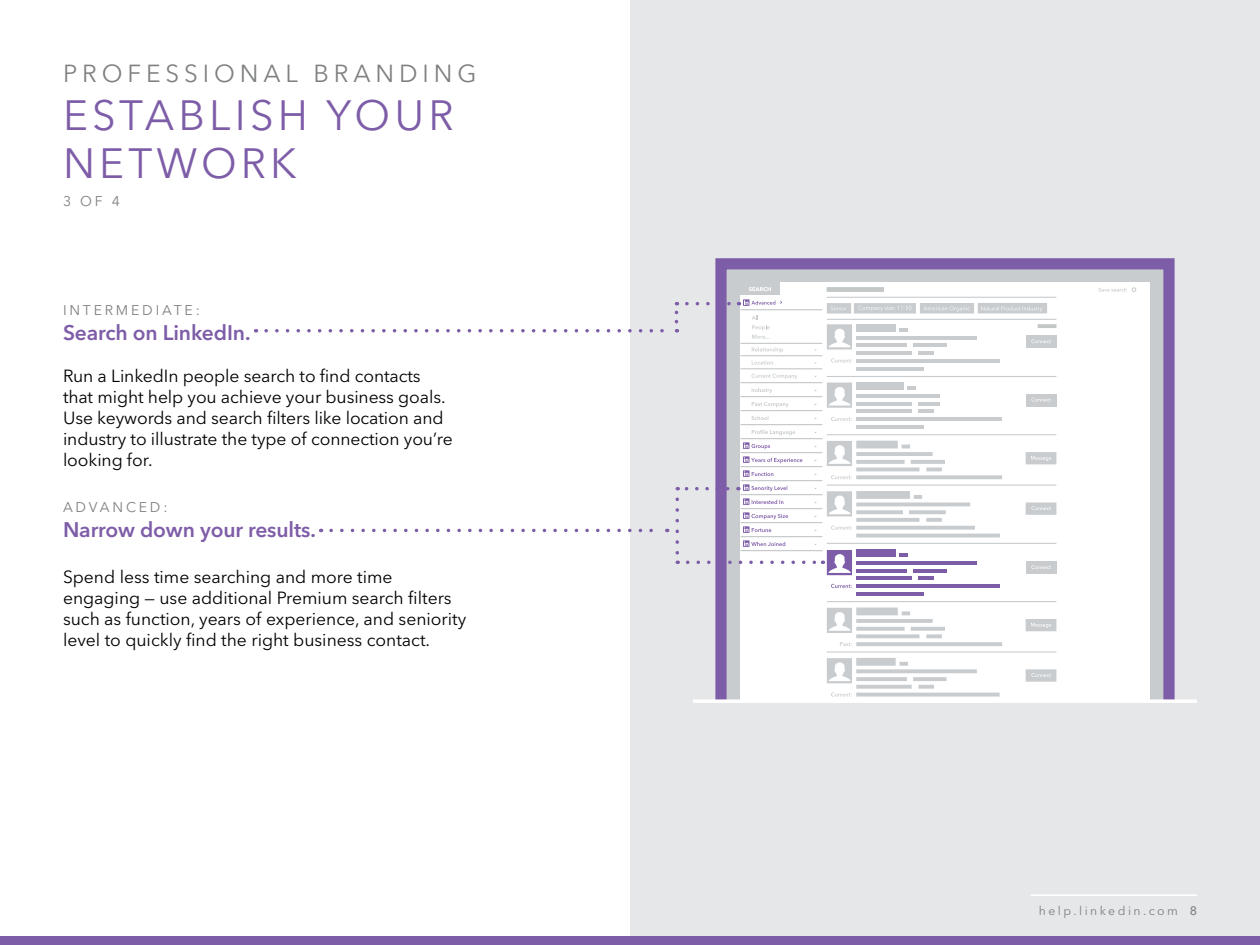
<style>
.page{position:relative;width:1260px;height:945px;background:#fff}
.page>*{position:absolute;margin:0;border:0;box-sizing:border-box;transform-origin:0 0}
.t1{font:42px/48.3px "Avenir Next LT Pro";letter-spacing:.1em;color:#7e5da8}
.t2{font:24.5px "Avenir Next LT Pro";color:#7f8080}
.t3{font:600 21px "Avenir Next LT Pro";letter-spacing:-.005em;color:#7e5da8}
.t4{font:17.5px/21px "Avenir Next LT Pro";letter-spacing:-.005em;color:#000}
.t5{font:14px "Avenir Next LT Pro";letter-spacing:.2em;color:#7f8080}
.t6{font:12.25px "Avenir Next LT Pro";letter-spacing:.2em;color:#7f8080}
.s1{font-weight:500}
</style>
<div class="page">
<div style="left:630px;top:0;width:630px;height:945px;background:#e6e7e8"></div>
<svg style="left:715px;top:258px;width:460px;height:441px;background:#a799bd"></svg>
<div style="left:741px;top:282px;width:409px;height:417px;background:#fff"></div>
<div style="left:739px;top:281px;width:41px;height:14px;background:#c9cccf"></div>
<svg style="left:741px;top:287px;width:396px;height:257px"></svg>
<svg style="left:827px;top:297px;width:229px;height:400px"></svg>
<div style="left:1026px;top:394px;width:30px;height:12px;background:#c9cccf"></div>
<hr style="left:856px;top:409px;width:56px;height:4px;background:#c9cccf">
<hr style="left:919px;top:409px;width:15px;height:4px;background:#c9cccf">
<hr style="left:856px;top:417px;width:146px;height:4px;background:#c9cccf">
<hr style="left:856px;top:425px;width:68px;height:4px;background:#c9cccf">
<div style="left:856px;top:382px;width:48px;height:8px;background:#c9cccf"></div>
<svg style="left:908px;top:386px;width:8px;height:4px"></svg>
<hr style="left:856px;top:394px;width:83px;height:4px;background:#c9cccf">
<hr style="left:856px;top:402px;width:56px;height:4px;background:#c9cccf">
<hr style="left:918px;top:402px;width:21px;height:4px;background:#c9cccf">
<svg style="left:827px;top:383px;width:25px;height:25px"></svg>
<svg style="left:831px;top:417px;width:21px;height:4px"></svg>
<div style="left:1026px;top:336px;width:30px;height:12px;background:#c9cccf"></div>
<hr style="left:856px;top:351px;width:56px;height:4px;background:#c9cccf">
<hr style="left:919px;top:351px;width:15px;height:4px;background:#c9cccf">
<hr style="left:856px;top:359px;width:144px;height:4px;background:#c9cccf">
<hr style="left:856px;top:367px;width:68px;height:4px;background:#c9cccf">
<div style="left:856px;top:324px;width:40px;height:8px;background:#c9cccf"></div>
<svg style="left:900px;top:328px;width:8px;height:4px"></svg>
<hr style="left:856px;top:336px;width:121px;height:4px;background:#c9cccf">
<hr style="left:856px;top:343px;width:51px;height:4px;background:#c9cccf">
<hr style="left:913px;top:343px;width:34px;height:4px;background:#c9cccf">
<svg style="left:827px;top:324px;width:25px;height:26px"></svg>
<svg style="left:831px;top:358px;width:21px;height:5px"></svg>
<div style="left:1026px;top:561px;width:30px;height:12px;background:#c9cccf"></div>
<hr style="left:856px;top:576px;width:56px;height:4px;background:#7e5da8">
<hr style="left:919px;top:576px;width:15px;height:4px;background:#7e5da8">
<hr style="left:856px;top:584px;width:144px;height:4px;background:#7e5da8">
<hr style="left:856px;top:592px;width:68px;height:4px;background:#7e5da8">
<div style="left:856px;top:550px;width:40px;height:7px;background:#7e5da8"></div>
<svg style="left:900px;top:553px;width:8px;height:4px"></svg>
<hr style="left:856px;top:561px;width:121px;height:4px;background:#7e5da8">
<hr style="left:856px;top:569px;width:51px;height:4px;background:#7e5da8">
<hr style="left:913px;top:569px;width:34px;height:4px;background:#7e5da8">
<svg style="left:831px;top:584px;width:21px;height:4px"></svg>
<svg style="left:1031px;top:339px;width:20px;height:358px"></svg>
<svg style="left:1098px;top:288px;width:28px;height:4px"></svg>
<svg style="left:751px;top:374px;width:66px;height:5px"></svg>
<svg style="left:752px;top:361px;width:65px;height:4px"></svg>
<svg style="left:752px;top:347px;width:65px;height:6px"></svg>
<svg style="left:827px;top:303px;width:220px;height:11px;background:#d1d3d6"></svg>
<svg style="left:752px;top:315px;width:18px;height:24px"></svg>
<hr style="left:693px;top:699px;width:504px;height:4px;background:#fff">
<div style="left:0;top:937px;width:1260px;height:8px;background:#7e5da8"></div>
<svg style="left:331px;top:529px;width:337px;height:3px"></svg>
<svg style="left:266px;top:329px;width:411px;height:3px"></svg>
<svg style="left:675px;top:302px;width:3px;height:20px"></svg>
<svg style="left:687px;top:299px;width:95px;height:7px"></svg>
<svg style="left:676px;top:442px;width:176px;height:133px"></svg>
<hr style="left:1031px;top:894px;width:166px;height:2px;background:#fff">
<h2 class="t2" style="left:63px;top:58px;width:40px">Professional</h2>
<h2 class="t2" style="left:313px;top:58px;width:41px">Bran</h2>
<h2 class="t2" style="left:399px;top:58px;width:79px">din g</h2>
<h1 class="t1" style="left:63px;top:91px;width:109px">Establis</h1>
<h1 class="t1" style="left:63px;top:91px;width:296px;text-indent:215px">h your networ k</h1>
<p class="t5" style="left:63px;top:193px;width:29px">3 of</p>
<p class="t5" style="left:112px;top:193px;width:10px">4</p>
<p class="t5" style="left:63px;top:301px;width:138px">In ter media te:</p>
<p class="t3" style="left:63px;top:320px;width:189px">Search on LinkedIn.</p>
<p class="t4" style="left:63px;top:365px;width:391px">Run a LinkedIn people search to find contacts that might help you achieve your business goals.<br>Use keywords and search filters like location and industry to illustrate the type of connection you’re looking for.</p>
<p class="t5" style="left:63px;top:499px;width:50px">Advance</p>
<p class="t5" style="left:150px;top:499px;width:19px">d:</p>
<p class="t3" style="left:63px;top:517px;width:254px">Narrow down your results.</p>
<p class="t4" style="left:63px;top:567px;width:405px">Spend less time searching and more time engaging — use additional Premium search filters such as function, years of experience, and seniority level to quickly find the right business contact.</p>
<p class="t6" style="left:1039px;top:903px;width:160px">help.linkedin.com <span class="s1">8</span></p>
</div>
